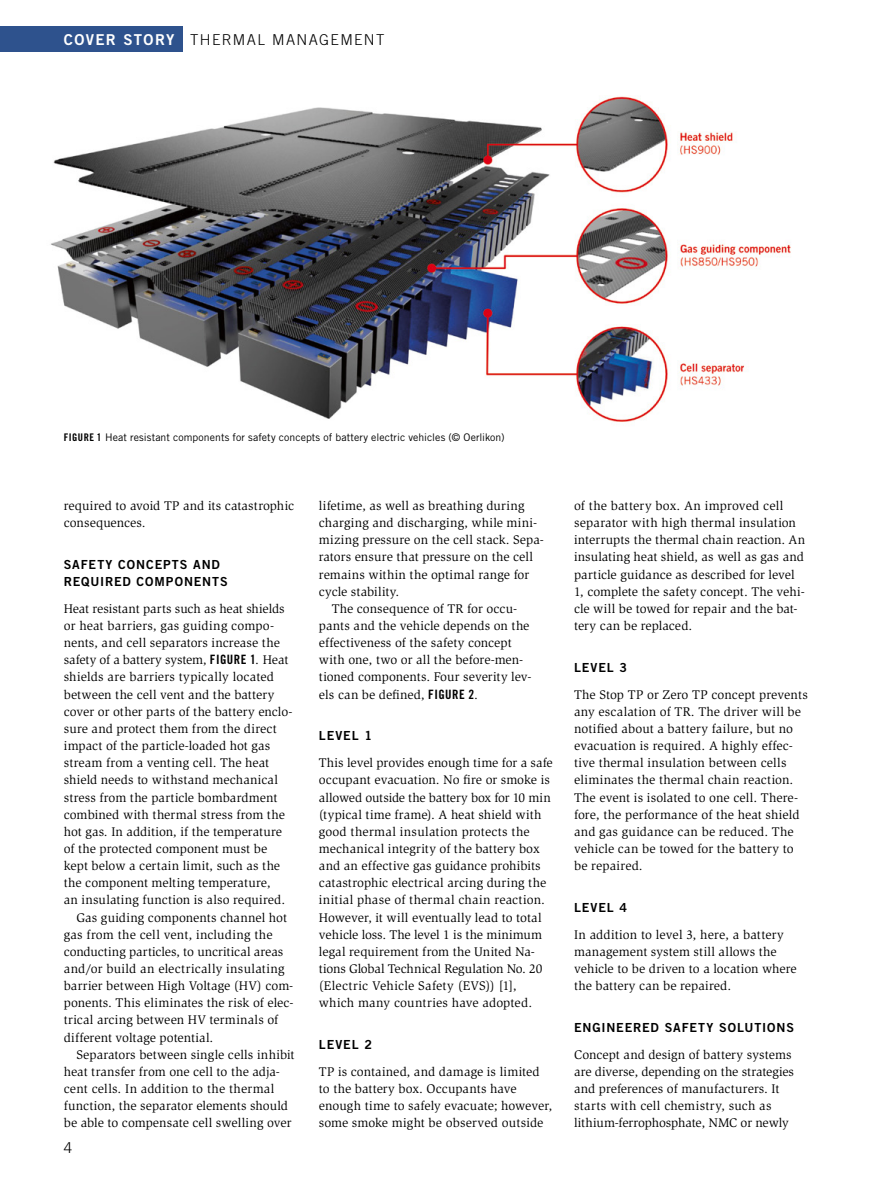
<style>
.page{position:relative;width:893px;height:1187px;background:#fff}
.page>*{position:absolute;margin:0;border:0;box-sizing:border-box;transform-origin:0 0}
.t1{font:15px "Trade Gothic LT Std Bd 2";letter-spacing:.09em;color:#fff}
.t2{font:300 15px "Trade Gothic LT Std";color:#000}
.t3{font:12.9px/17.1px "Slimbach Std";letter-spacing:.005em;color:#000}
.t4{font:12.9px "Slimbach Std";letter-spacing:.03em;color:#000}
.t5{font:12.45px/17.1px "Trade Gothic LT Std Bd 2";letter-spacing:.07em;color:#000}
.t6{font:10.5px "Trade Gothic LT Std";letter-spacing:.005em;color:#000}
.s1{font-family:"Trade Gothic LT Std";font-weight:300;color:#000}
.s2{font-family:"Trade Gothic LT Std Bd Cn 20"}
</style>
<div class="page">
<img style="left:50px;top:96px;width:741px;height:326px">
<div style="left:0;top:26px;width:183px;height:26px;background:#2e528d"></div>
<p class="t1" style="left:64px;top:30px;width:148px">COVER STORY <span class="s1">THERMA</span></p>
<p class="t2" style="left:257px;top:31px;width:41px">L MANAGEMENT</p>
<p class="t6" style="left:64px;top:431px;width:442px"><span class="s2">FIGURE 1</span> Heat resistant components for safety concepts of battery electric vehicles (© Oerlikon)</p>
<p class="t3" style="left:64px;top:497px;width:232px">required to avoid TP and its catastrophic consequences.</p>
<p class="t5" style="left:64px;top:555px;width:165px">SAFETY CONCEPTS AND<br>REQUIRED COMPONENTS</p>
<p class="t3" style="left:64px;top:600px;width:222px">Heat resistant parts such as heat shields</p>
<p class="t3" style="left:64px;top:617px;width:212px">or heat barriers, gas guiding compo-</p>
<p class="t3" style="left:64px;top:634px;width:218px">nents, and cell separators increase the</p>
<p class="t3" style="left:64px;top:651px;width:226px">safety of a battery system, <span class="s2">FIGURE 1</span>. Heat</p>
<p class="t3" style="left:64px;top:668px;width:212px">shields are barriers typically located</p>
<p class="t3" style="left:64px;top:685px;width:212px">between the cell vent and the battery</p>
<p class="t3" style="left:64px;top:703px;width:230px">cover or other parts of the battery enclo-</p>
<p class="t3" style="left:64px;top:720px;width:215px">sure and protect them from the direct</p>
<p class="t3" style="left:64px;top:737px;width:208px">impact of the particle-loaded hot gas</p>
<p class="t3" style="left:64px;top:754px;width:207px">stream from a venting cell. The heat</p>
<p class="t3" style="left:64px;top:771px;width:216px">shield needs to withstand mechanical</p>
<p class="t3" style="left:64px;top:788px;width:215px">stress from the particle bombardment</p>
<p class="t3" style="left:64px;top:805px;width:223px">combined with thermal stress from the</p>
<p class="t3" style="left:64px;top:823px;width:220px">hot gas. In addition, if the temperature</p>
<p class="t3" style="left:64px;top:840px;width:205px">of the protected component must be</p>
<p class="t3" style="left:64px;top:857px;width:218px">kept below a certain limit, such as the</p>
<p class="t3" style="left:64px;top:874px;width:208px">the component melting temperature,</p>
<p class="t3" style="left:64px;top:891px;width:223px">an insulating function is also required.</p>
<p class="t3" style="left:77px;top:908px;width:212px">Gas guiding components channel hot</p>
<p class="t3" style="left:64px;top:925px;width:210px">gas from the cell vent, including the</p>
<p class="t3" style="left:64px;top:943px;width:221px">conducting particles, to uncritical areas</p>
<p class="t4" style="left:64px;top:961px;width:222px">and/or build an electrically insulating</p>
<p class="t3" style="left:64px;top:977px;width:231px">barrier between High Voltage (HV) com-</p>
<p class="t3" style="left:64px;top:994px;width:231px">ponents. This eliminates the risk of elec-</p>
<p class="t3" style="left:64px;top:1011px;width:216px">trical arcing between HV terminals of</p>
<p class="t3" style="left:64px;top:1028px;width:151px">different voltage potential.</p>
<p class="t3" style="left:77px;top:1045px;width:220px">Separators between single cells inhibit</p>
<p class="t3" style="left:64px;top:1063px;width:218px">heat transfer from one cell to the adja-</p>
<p class="t3" style="left:64px;top:1080px;width:212px">cent cells. In addition to the thermal</p>
<p class="t3" style="left:64px;top:1097px;width:226px">function, the separator elements should</p>
<p class="t3" style="left:64px;top:1114px;width:229px">be able to compensate cell swelling over</p>
<p class="t2" style="left:64px;top:1138px;width:10px">4</p>
<p class="t3" style="left:319px;top:497px;width:207px">lifetime, as well as breathing during</p>
<p class="t3" style="left:319px;top:514px;width:220px">charging and discharging, while mini-</p>
<p class="t3" style="left:319px;top:531px;width:226px">mizing pressure on the cell stack. Sepa-</p>
<p class="t3" style="left:319px;top:548px;width:216px">rators ensure that pressure on the cell</p>
<p class="t3" style="left:319px;top:565px;width:212px">remains within the optimal range for</p>
<p class="t3" style="left:319px;top:583px;width:82px">cycle stability.</p>
<p class="t3" style="left:332px;top:600px;width:187px">The consequence of TR for occu-</p>
<p class="t3" style="left:319px;top:617px;width:212px">pants and the vehicle depends on the</p>
<p class="t3" style="left:319px;top:634px;width:194px">effectiveness of the safety concept</p>
<p class="t3" style="left:319px;top:651px;width:205px">with one, two or all the before-men-</p>
<p class="t3" style="left:319px;top:668px;width:214px">tioned components. Four severity lev-</p>
<p class="t3" style="left:319px;top:685px;width:161px">els can be defined, <span class="s2">FIGURE 2</span>.</p>
<p class="t5" style="left:319px;top:727px;width:55px">LEVEL 1</p>
<p class="t3" style="left:319px;top:754px;width:235px">This level provides enough time for a safe occupant evacuation. No fire or smoke is allowed outside the battery box for 10 min (typical time frame). A heat shield with good thermal insulation protects the mechanical integrity of the battery box and an effective gas guidance prohibits catastrophic electrical arcing during the initial phase of thermal chain reaction.<br>However, it will eventually lead to total vehicle loss. The level 1 is the minimum legal requirement from the United Na&shy;tions Global Technical Regulation No. 20 (Electric Vehicle Safety (EVS)) [1], which many countries have adopted.</p>
<p class="t5" style="left:319px;top:1035px;width:55px">LEVEL 2</p>
<p class="t3" style="left:319px;top:1063px;width:235px">TP is contained, and damage is limited to the battery box. Occupants have enough time to safely evacuate; however, some smoke might be observed outside</p>
<p class="t3" style="left:574px;top:497px;width:233px">of the battery box. An improved cell separator with high thermal insulation interrupts the thermal chain reaction. An insulating heat shield, as well as gas and particle guidance as described for level 1, complete the safety concept. The vehi&shy;cle will be towed for repair and the bat&shy;tery can be replaced.</p>
<p class="t5" style="left:574px;top:658px;width:55px">LEVEL 3</p>
<p class="t3" style="left:574px;top:685px;width:235px">The Stop TP or Zero TP concept prevents any escalation of TR. The driver will be notified about a battery failure, but no evacuation is required. A highly effec&shy;tive thermal insulation between cells eliminates the thermal chain reaction.<br>The event is isolated to one cell. There&shy;fore, the performance of the heat shield and gas guidance can be reduced. The vehicle can be towed for the battery to be repaired.</p>
<p class="t5" style="left:574px;top:898px;width:55px">LEVEL 4</p>
<p class="t3" style="left:574px;top:925px;width:224px">In addition to level 3, here, a battery management system still allows the vehicle to be driven to a location where the battery can be repaired.</p>
<p class="t5" style="left:574px;top:1018px;width:221px">ENGINEERED SAFETY SOLUTIONS</p>
<p class="t3" style="left:574px;top:1045px;width:222px">Concept and design of battery systems are diverse, depending on the strategies and preferences of manufacturers. It starts with cell chemistry, such as lithium-ferrophosphate, NMC or newly</p>
</div>
